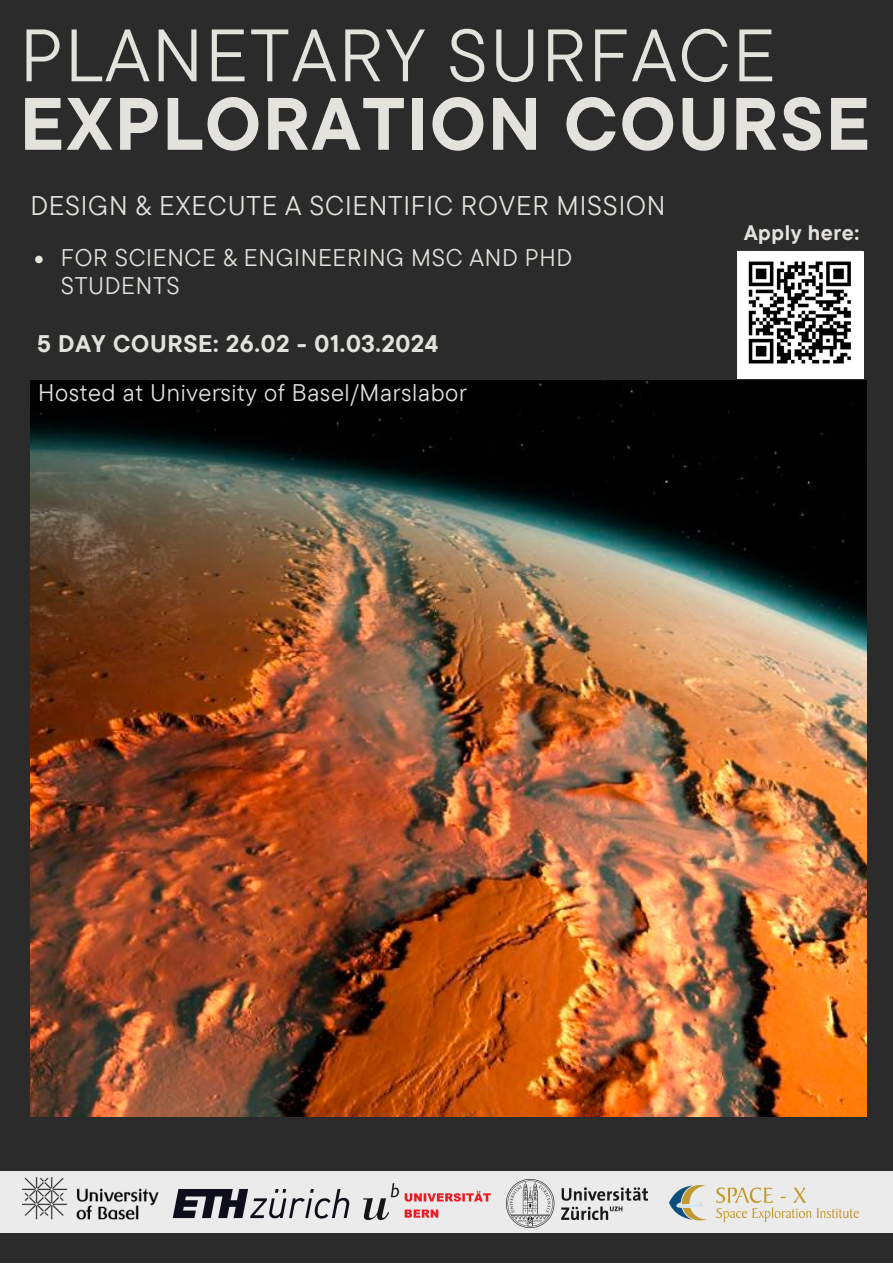
<style>
.page{position:relative;width:893px;height:1264px;background:#fff}
.page>*{position:absolute;margin:0;border:0;box-sizing:border-box;transform-origin:0 0}
.t1{font:700 73.95px "TT Commons Pro";letter-spacing:.03em;color:#e4e2dd}
.t2{font:73.95px "TT Commons Pro";letter-spacing:.03em;color:#e4e2dd}
.t3{font:27px "TT Commons Pro";letter-spacing:.03em;color:#e4e2dd}
.t4{font:24px/27.3px "TT Commons Pro";letter-spacing:.03em;color:#e4e2dd}
.t5{font:700 24px "TT Commons Pro";letter-spacing:.03em;color:#e4e2dd}
.t6{font:700 21px "TT Commons Pro";letter-spacing:.03em;color:#e4e2dd}
</style>
<div class="page">
<div style="left:0;top:0;width:892px;height:1262px;background:#2b2b2b"></div>
<img style="left:30px;top:381px;width:836px;height:735px">
<div style="left:0;top:1171px;width:892px;height:61px;background:#ebebeb"></div>
<img style="left:22px;top:1177px;width:139px;height:53px">
<img style="left:506px;top:1179px;width:142px;height:48px">
<img style="left:360px;top:1179px;width:133px;height:43px">
<img style="left:173px;top:1189px;width:176px;height:29px">
<img style="left:737px;top:250px;width:126px;height:129px">
<img style="left:669px;top:1185px;width:189px;height:36px">
<svg style="left:35px;top:256px;width:8px;height:7px"></svg>
<p class="t2" style="left:20px;top:7px;width:757px">PLANETARY SURFACE</p>
<p class="t1" style="left:20px;top:76px;width:851px">EXPLORATION COURSE</p>
<p class="t3" style="left:30px;top:187px;width:636px">DESIGN &amp; EXECUTE A SCIENTIFIC ROVER MISSION</p>
<p class="t4" style="left:61px;top:244px;width:513px">FOR SCIENCE &amp; ENGINEERING MSC AND PHD<br>STUDENTS</p>
<p class="t5" style="left:37px;top:328px;width:403px">5 DAY COURSE: 26.02 - 01.03.2024</p>
<p class="t4" style="left:38px;top:378px;width:430px">Hosted at University of Basel/Marslabor</p>
<p class="t6" style="left:744px;top:219px;width:117px">Apply here:</p>
</div>
